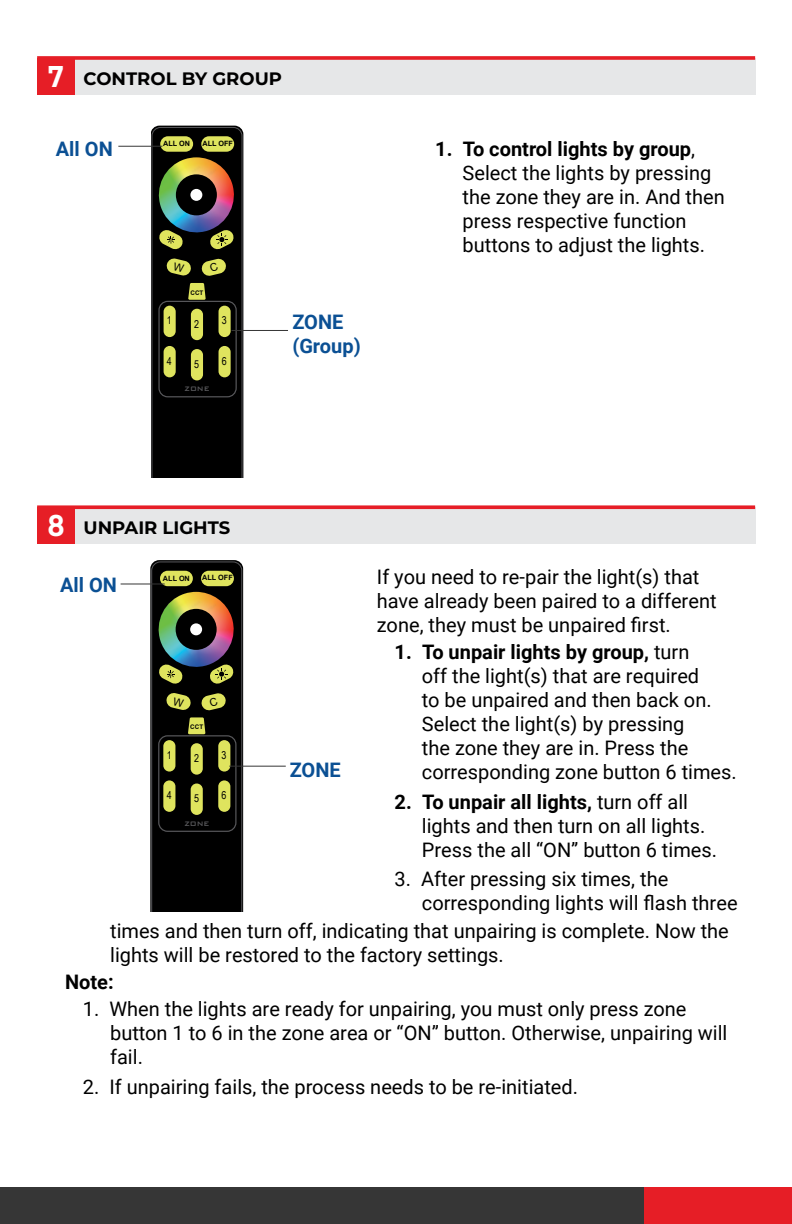
<style>
.page{position:relative;width:792px;height:1224px;background:#fff}
.page>*{position:absolute;margin:0;border:0;box-sizing:border-box;transform-origin:0 0}
.t1{font:20px/24px "Roboto";color:#000}
.t2{font:700 20px/24px "Roboto";color:#0b5094}
.t3{font:700 20px "Roboto";color:#000}
.t4{font:700 18px "Montserrat";color:#000}
.t5{font:11px "Arial Narrow";color:#000}
.t6{font:500 8.6px "Bank Gothic BT";color:#58585b;scale:.92 1}
.t7{font:700 7.2px "Arial";color:#000}
.t8{font:700 6.2px "Arial";color:#000}
.s1{font-size:30px;color:#fff}
.s2{font-weight:700}
</style>
<div class="page">
<div style="left:0;top:1188px;width:644px;height:36px;background:#363636"></div>
<div style="left:644px;top:1188px;width:148px;height:36px;background:#e61e26"></div>
<div style="left:44px;top:58px;width:711px;height:37px;background:#e6e7e8"></div>
<div style="left:37px;top:58px;width:38px;height:37px;background:#e61e26"></div>
<div style="left:37px;top:56px;width:718px;height:4px;border:2px solid #e61e26"></div>
<hr style="left:232px;top:330px;width:56px;height:1px;background:#363636">
<hr style="left:118px;top:146px;width:44px;height:1px;background:#363636">
<div style="left:44px;top:507px;width:711px;height:37px;background:#e6e7e8"></div>
<div style="left:37px;top:507px;width:38px;height:37px;background:#e61e26"></div>
<div style="left:37px;top:505px;width:718px;height:4px;border:2px solid #e61e26"></div>
<hr style="left:229px;top:766px;width:57px;height:1px;background:#363636">
<hr style="left:121px;top:583px;width:44px;height:1px;background:#363636">
<svg style="left:151px;top:126px;width:92px;height:351px;background:#33331e"></svg>
<svg style="left:150px;top:560px;width:93px;height:352px;background:#32321d"></svg>
<p class="t4" style="left:48px;top:66px;width:235px"><span class="s1">7</span> CONTROL BY GROUP</p>
<p class="t7" style="left:163px;top:139px;width:28px">ALL ON</p>
<p class="t7" style="left:202px;top:138px;width:32px">ALL OFF</p>
<p class="t2" style="left:56px;top:136px;width:58px">All ON</p>
<p class="t1" style="left:463px;top:136px;width:264px;text-indent:-27px"><span class="s2">1. To control lights by group</span>,<br>Select the lights by pressing the zone they are in. And then press respective function buttons to adjust the lights.</p>
<p class="t8" style="left:191px;top:288px;width:14px">CCT</p>
<p class="t5" style="left:167px;top:313px;width:6px">1</p>
<p class="t5" style="left:222px;top:313px;width:6px">3</p>
<p class="t5" style="left:194px;top:316px;width:6px">2</p>
<p class="t5" style="left:167px;top:353px;width:6px">4</p>
<p class="t5" style="left:194px;top:356px;width:6px">5</p>
<p class="t6" style="left:185px;top:384px;width:29px">ZONE</p>
<p class="t5" style="left:222px;top:353px;width:6px">6</p>
<p class="t2" style="left:292px;top:309px;width:70px">ZONE (Group)</p>
<p class="t4" style="left:48px;top:515px;width:184px"><span class="s1">8</span> UNPAIR LIGHTS</p>
<p class="t7" style="left:163px;top:573px;width:28px">ALL ON</p>
<p class="t7" style="left:202px;top:573px;width:32px">ALL OFF</p>
<p class="t2" style="left:60px;top:572px;width:58px">All ON</p>
<p class="t1" style="left:377px;top:564px;width:341px">If you need to re-pair the light(s) that have already been paired to a different zone, they must be unpaired first.</p>
<p class="t1" style="left:422px;top:639px;width:316px;text-indent:-27px"><span class="s2">1. To unpair lights by group,</span> turn<br>off the light(s) that are required<br>to be unpaired and then back on.<br>Select the light(s) by pressing<br>the zone they are in. Press the corresponding zone button 6 times.</p>
<p class="t1" style="left:422px;top:789px;width:297px;text-indent:-27px"><span class="s2">2. To unpair all lights,</span> turn off all lights and then turn on all lights.<br>Press the all “ON” button 6 times.</p>
<p class="t1" style="left:422px;top:867px;width:317px;text-indent:-27px">3. After pressing six times, the corresponding lights will flash three</p>
<p class="t1" style="left:110px;top:918px;width:620px">times and then turn off, indicating that unpairing is complete. Now the lights will be restored to the factory settings.</p>
<p class="t3" style="left:65px;top:968px;width:50px">Note:</p>
<p class="t1" style="left:110px;top:996px;width:619px;text-indent:-27px">1. When the lights are ready for unpairing, you must only press zone button 1 to 6 in the zone area or “ON” button. Otherwise, unpairing will fail.</p>
<p class="t1" style="left:83px;top:1074px;width:497px">2. If unpairing fails, the process needs to be re-initiated.</p>
<p class="t8" style="left:190px;top:722px;width:14px">CCT</p>
<p class="t5" style="left:167px;top:747px;width:6px">1</p>
<p class="t5" style="left:222px;top:747px;width:6px">3</p>
<p class="t5" style="left:194px;top:750px;width:6px">2</p>
<p class="t2" style="left:290px;top:757px;width:53px">ZONE</p>
<p class="t5" style="left:222px;top:787px;width:6px">6</p>
<p class="t5" style="left:167px;top:787px;width:6px">4</p>
<p class="t5" style="left:194px;top:790px;width:6px">5</p>
<p class="t6" style="left:184px;top:819px;width:29px">ZONE</p>
</div>
